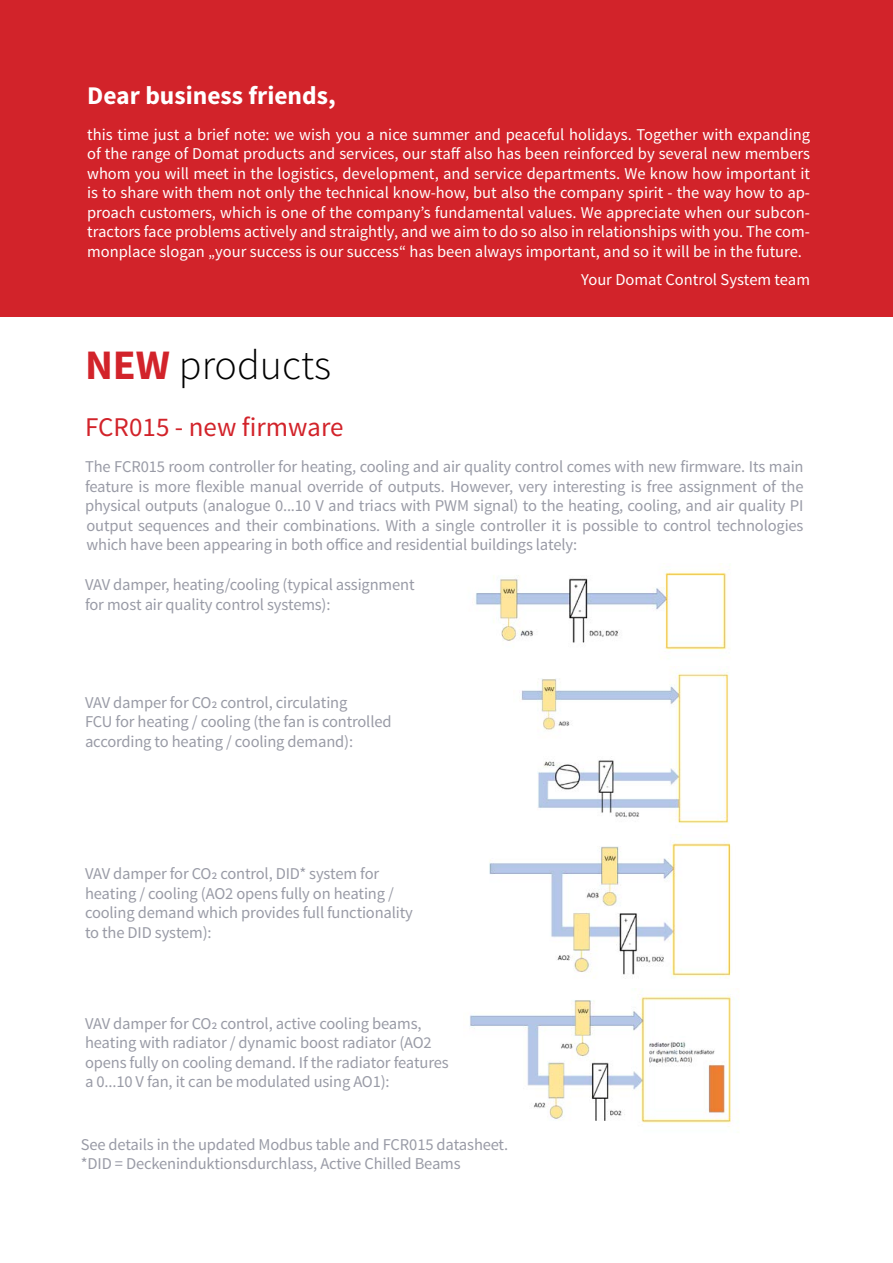
<style>
.page{position:relative;width:893px;height:1263px;background:#fff}
.page>*{position:absolute;margin:0;border:0;box-sizing:border-box;transform-origin:0 0}
.t1{font:300 42px "Source Sans Pro";color:#000}
.t2{font:27px "Source Sans Pro";color:#d2232a}
.t3{font:700 25.5px "Source Sans Pro";color:#fff}
.t4{font:16.5px/19.5px "Source Sans Pro";letter-spacing:-.01em;color:#999ba6}
.t5{font:16.5px/19.5px "Source Sans Pro";color:#fff;text-align:justify}
.s1{font-weight:700;color:#d2232a}
</style>
<div class="page">
<div style="left:0;top:0;width:893px;height:316px;background:#d2232a"></div>
<img style="left:475px;top:564px;width:253px;height:95px">
<img style="left:521px;top:666px;width:208px;height:157px">
<img style="left:489px;top:836px;width:242px;height:143px">
<img style="left:470px;top:988px;width:261px;height:139px">
<h3 class="t3" style="left:87px;top:79px;width:250px">Dear business friends,</h3>
<p class="t5" style="left:87px;top:125px;width:724px">this time just a brief note: we wish you a nice summer and peaceful holidays. Together with expanding of the range of Domat products and services, our staff also has been reinforced by several new members whom you will meet in the logistics, development, and service departments. We know how important it is to share with them not only the technical know-how, but also the company spirit - the way how to ap&shy;proach customers, which is one of the company’s fundamental values. We appreciate when our subcon&shy;tractors face problems actively and straightly, and we aim to do so also in relationships with you. The com&shy;monplace slogan „your success is our success“ has been always important, and so it will be in the future.</p>
<p class="t5" style="left:581px;top:270px;width:230px">Your Domat Control System team</p>
<h1 class="t1" style="left:85px;top:339px;width:248px"><span class="s1">NEW</span> products</h1>
<h2 class="t2" style="left:85px;top:410px;width:260px">FCR015 - new firmware</h2>
<p class="t4" style="left:85px;top:457px;width:720px;text-align:justify">The FCR015 room controller for heating, cooling and air quality control comes with new firmware. Its main feature is more flexible manual override of outputs. However, very interesting is free assignment of the physical outputs (analogue 0...10 V and triacs with PWM signal) to the heating, cooling, and air quality PI output sequences and their combinations. With a single controller it is possible to control technologies which have been appearing in both office and residential buildings lately:</p>
<p class="t4" style="left:85px;top:575px;width:331px">VAV damper, heating/cooling (typical assignment for most air quality control systems):</p>
<p class="t4" style="left:85px;top:693px;width:308px">VAV damper for CO2 control, circulating<br>FCU for heating / cooling (the fan is controlled according to heating / cooling demand):</p>
<p class="t4" style="left:85px;top:864px;width:329px">VAV damper for CO2 control, DID* system for heating / cooling (AO2 opens fully on heating / cooling demand which provides full functionality to the DID system):</p>
<p class="t4" style="left:85px;top:1014px;width:365px">VAV damper for CO2 control, active cooling beams, heating with radiator / dynamic boost radiator (AO2 opens fully on cooling demand. If the radiator features a 0...10 V fan, it can be modulated using AO1):</p>
<p class="t4" style="left:81px;top:1135px;width:429px">See details in the updated Modbus table and FCR015 datasheet. *DID = Deckeninduktionsdurchlass, Active Chilled Beams</p>
</div>
